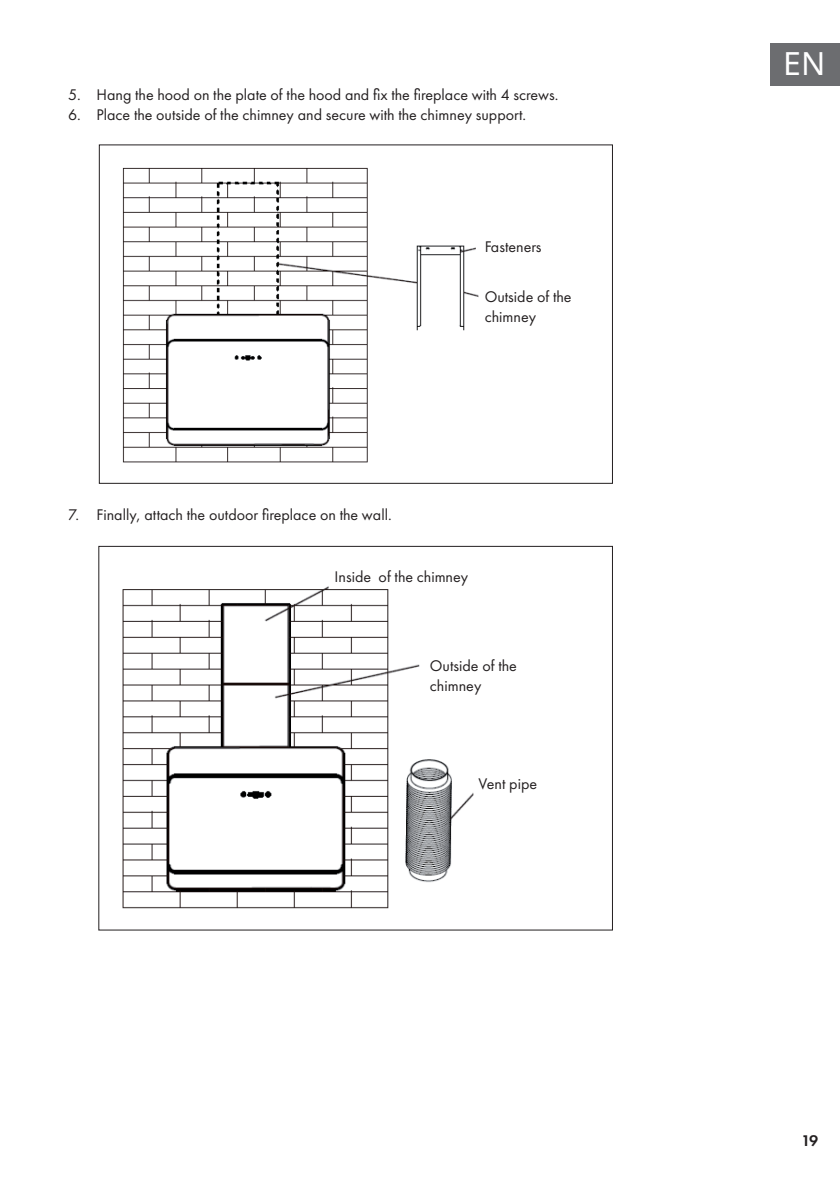
<style>
.page{position:relative;width:840px;height:1191px;background:#fff}
.page>*{position:absolute;margin:0;border:0;box-sizing:border-box;transform-origin:0 0}
.t1{font:32px "Noto Sans";color:#fff}
.t2{font:16px/20px "Futura PTW08";color:#231f20}
.t3{font:600 16px "Futura PTW08";color:#231f20}
</style>
<div class="page">
<div style="left:770px;top:43px;width:69px;height:42px;background:#6c6d70"></div>
<img style="left:122px;top:167px;width:357px;height:296px">
<img style="left:122px;top:586px;width:352px;height:323px">
<p class="t2" style="left:68px;top:84px;width:491px">5. Hang the hood on the plate of the hood and fix the fireplace with 4 screws.</p>
<p class="t2" style="left:68px;top:104px;width:459px">6. Place the outside of the chimney and secure with the chimney support.</p>
<p class="t2" style="left:484px;top:236px;width:58px">Fasteners</p>
<p class="t2" style="left:484px;top:287px;width:88px">Outside of the chimney</p>
<p class="t2" style="left:68px;top:504px;width:325px">7. Finally, attach the outdoor fireplace on the wall.</p>
<p class="t2" style="left:334px;top:566px;width:135px">Inside of the chimney</p>
<p class="t2" style="left:429px;top:655px;width:88px">Outside of the chimney</p>
<p class="t2" style="left:478px;top:773px;width:60px">Vent pipe</p>
<h1 class="t1" style="left:782px;top:41px;width:44px">EN</h1>
<p class="t3" style="left:801px;top:1130px;width:18px">19</p>
</div>
